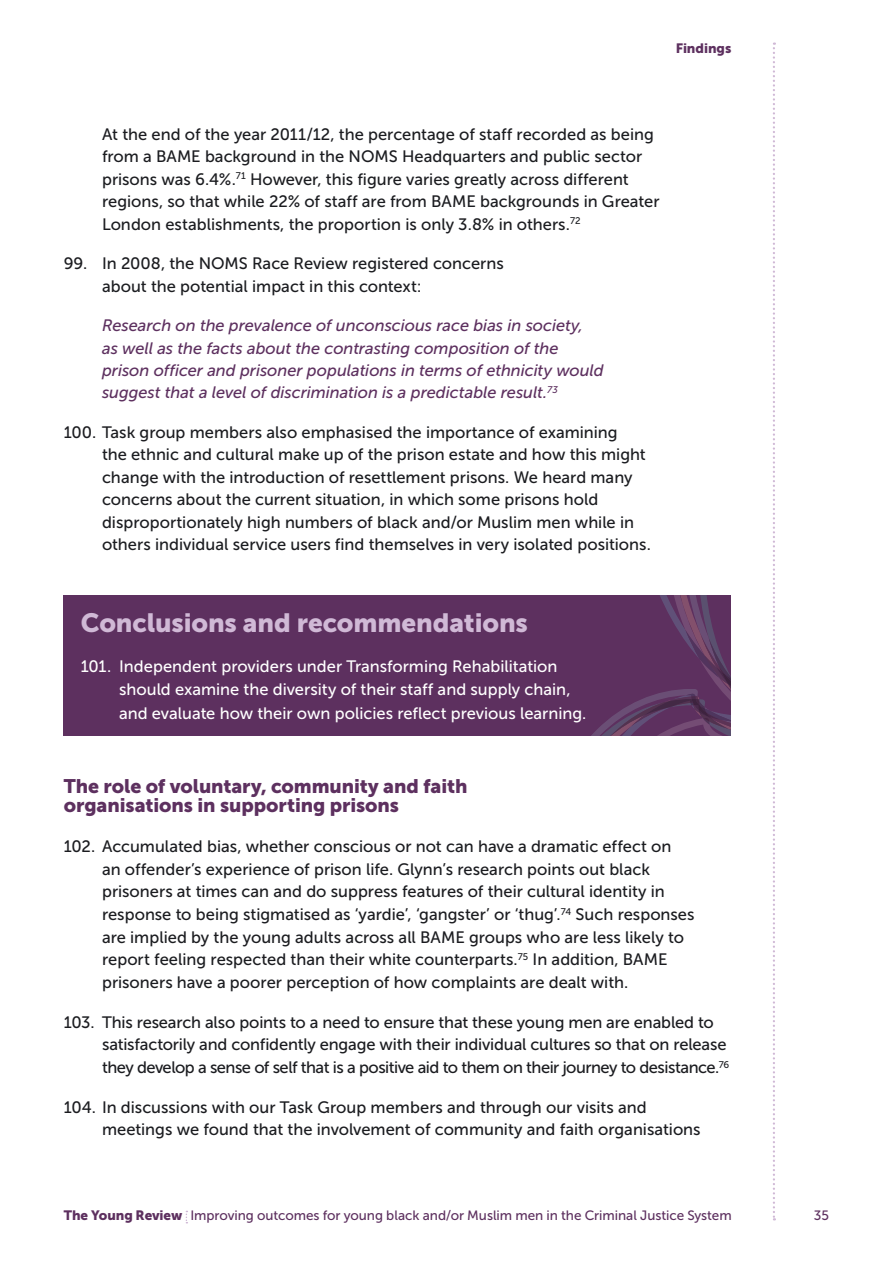
<style>
.page{position:relative;width:893px;height:1263px;background:#fff}
.page>*{position:absolute;margin:0;border:0;box-sizing:border-box;transform-origin:0 0}
.t1{font:26.25px "Museo Sans 900";letter-spacing:-.005em;color:#d0b9d6}
.t2{font:19.5px/19.6px "Museo Sans 900";letter-spacing:-.005em;color:#5d305f}
.t3{font:16.5px/22.5px "Museo Sans 500";color:#1b1c20}
.t4{font:italic 16.5px/22.4px "Museo Sans 500";letter-spacing:-.005em;color:#5d305f}
.t5{font:16.5px/23.2px "Museo Sans 500";color:#fff}
.t6{font:13.5px "Museo Sans 500";color:#5d305f}
.t7{font:13.5px "Museo Sans 900";letter-spacing:-.005em;color:#5d305f}
.s1{font-family:"Museo Sans 900"}
</style>
<div class="page">
<svg style="left:773px;top:43px;width:2px;height:1177px"></svg>
<div style="left:64px;top:595px;width:667px;height:141px;background:#5d305f"></div>
<svg style="left:591px;top:595px;width:140px;height:141px"></svg>
<p class="t7" style="left:676px;top:40px;width:57px">Findings</p>
<p class="t3" style="left:102px;top:123px;width:559px">At the end of the year 2011/12, the percentage of staff recorded as being from a BAME background in the NOMS Headquarters and public sector prisons was 6.4%.<sup>71</sup> However, this figure varies greatly across different regions, so that while 22% of staff are from BAME backgrounds in Greater London establishments, the proportion is only 3.8% in others.<sup>72</sup></p>
<p class="t3" style="left:102px;top:253px;width:403px;text-indent:-38px">99. In 2008, the NOMS Race Review registered concerns about the potential impact in this context:</p>
<p class="t4" style="left:102px;top:314px;width:503px">Research on the prevalence of unconscious race bias in society,<br>as well as the facts about the contrasting composition of the prison officer and prisoner populations in terms of ethnicity would suggest that a level of discrimination is a predictable result.<sup>73</sup></p>
<p class="t3" style="left:102px;top:421px;width:550px;text-indent:-38px">100. Task group members also emphasised the importance of examining<br>the ethnic and cultural make up of the prison estate and how this might change with the introduction of resettlement prisons. We heard many concerns about the current situation, in which some prisons hold disproportionately high numbers of black and/or Muslim men while in others individual service users find themselves in very isolated positions.</p>
<h1 class="t1" style="left:81px;top:608px;width:449px">Conclusions and recommendations</h1>
<p class="t5" style="left:119px;top:655px;width:469px;text-indent:-38px">101. Independent providers under Transforming Rehabilitation should examine the diversity of their staff and supply chain, and evaluate how their own policies reflect previous learning.</p>
<p class="t2" style="left:64px;top:776px;width:405px">The role of voluntary, community and faith organisations in supporting prisons</p>
<p class="t3" style="left:102px;top:835px;width:594px;text-indent:-38px">102. Accumulated bias, whether conscious or not can have a dramatic effect on<br>an offender’s experience of prison life. Glynn’s research points out black prisoners at times can and do suppress features of their cultural identity in response to being stigmatised as ‘yardie’, ‘gangster’ or ‘thug’.<sup>74</sup> Such responses are implied by the young adults across all BAME groups who are less likely to report feeling respected than their white counterparts.<sup>75</sup> In addition, BAME prisoners have a poorer perception of how complaints are dealt with.</p>
<p class="t3" style="left:102px;top:1011px;width:629px;text-indent:-38px">103. This research also points to a need to ensure that these young men are enabled to satisfactorily and confidently engage with their individual cultures so that on release they develop a sense of self that is a positive aid to them on their journey to desistance.<sup>76</sup></p>
<p class="t3" style="left:102px;top:1096px;width:600px;text-indent:-38px">104. In discussions with our Task Group members and through our visits and meetings we found that the involvement of community and faith organisations</p>
<p class="t6" style="left:64px;top:1208px;width:669px"><span class="s1">The Young Review</span> Improving outcomes for young black and/or Muslim men in the Criminal Justice System</p>
<p class="t6" style="left:814px;top:1208px;width:17px">35</p>
</div>
